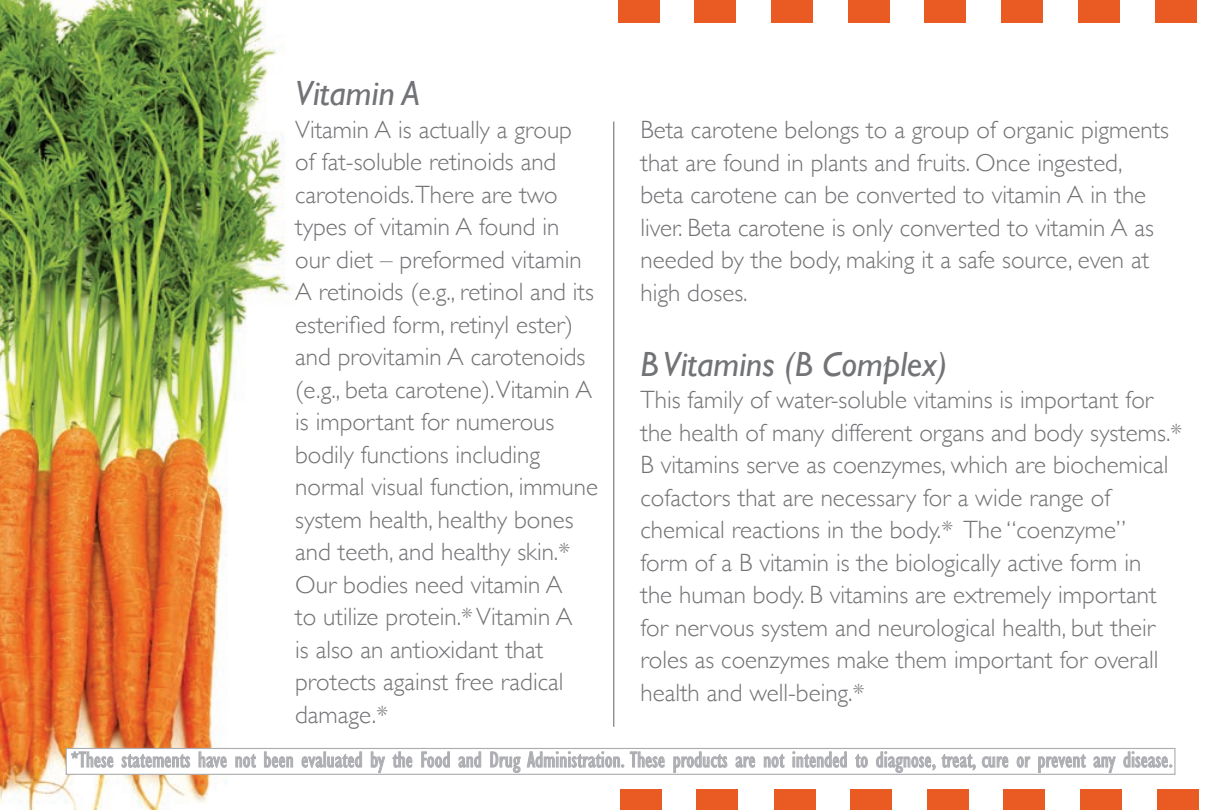
<style>
.page{position:relative;width:1215px;height:810px;background:#fff}
.page>*{position:absolute;margin:0;border:0;box-sizing:border-box;transform-origin:0 0}
.t1{font:italic 35px "Gill Sans";color:#727376}
.t2{font:300 25px/32.5px "Gill Sans";color:#727376}
.t3{font:condensed 22.75px "Gill Sans Std";color:#adaeb2}
</style>
<div class="page">
<img style="left:0;top:0;width:292px;height:810px">
<div style="left:620px;top:790px;width:42px;height:20px;background:#ea5b24"></div>
<div style="left:696px;top:790px;width:42px;height:20px;background:#ea5b24"></div>
<div style="left:774px;top:790px;width:42px;height:20px;background:#ea5b24"></div>
<div style="left:850px;top:790px;width:42px;height:20px;background:#ea5b24"></div>
<div style="left:927px;top:790px;width:42px;height:20px;background:#ea5b24"></div>
<div style="left:1003px;top:790px;width:42px;height:20px;background:#ea5b24"></div>
<div style="left:1081px;top:790px;width:41px;height:20px;background:#ea5b24"></div>
<div style="left:1157px;top:790px;width:42px;height:20px;background:#ea5b24"></div>
<div style="left:618px;top:0;width:41px;height:22px;background:#ea5b24"></div>
<div style="left:694px;top:0;width:42px;height:22px;background:#ea5b24"></div>
<div style="left:772px;top:0;width:41px;height:22px;background:#ea5b24"></div>
<div style="left:848px;top:0;width:42px;height:22px;background:#ea5b24"></div>
<div style="left:924px;top:0;width:42px;height:22px;background:#ea5b24"></div>
<div style="left:1001px;top:0;width:42px;height:22px;background:#ea5b24"></div>
<div style="left:1078px;top:0;width:42px;height:22px;background:#ea5b24"></div>
<div style="left:1155px;top:0;width:42px;height:22px;background:#ea5b24"></div>
<div style="left:66px;top:748px;width:1109px;height:26px;background:#fff"></div>
<svg style="left:71px;top:751px;width:43px;height:17px"></svg>
<svg style="left:121px;top:754px;width:69px;height:14px"></svg>
<svg style="left:199px;top:751px;width:28px;height:17px"></svg>
<svg style="left:235px;top:754px;width:21px;height:14px"></svg>
<svg style="left:264px;top:751px;width:29px;height:17px"></svg>
<svg style="left:302px;top:751px;width:60px;height:17px"></svg>
<svg style="left:371px;top:751px;width:14px;height:22px"></svg>
<svg style="left:392px;top:751px;width:20px;height:17px"></svg>
<svg style="left:421px;top:751px;width:29px;height:17px"></svg>
<svg style="left:458px;top:751px;width:23px;height:17px"></svg>
<svg style="left:490px;top:751px;width:31px;height:22px"></svg>
<svg style="left:527px;top:751px;width:97px;height:17px"></svg>
<svg style="left:630px;top:751px;width:35px;height:17px"></svg>
<svg style="left:673px;top:751px;width:54px;height:22px"></svg>
<svg style="left:735px;top:756px;width:20px;height:12px"></svg>
<svg style="left:764px;top:754px;width:21px;height:14px"></svg>
<svg style="left:793px;top:751px;width:54px;height:17px"></svg>
<div style="left:861px;top:756px;width:7px;height:12px;border:1px solid #adaeb2;border-radius:50%"></div>
<svg style="left:855px;top:754px;width:11px;height:14px"></svg>
<svg style="left:876px;top:751px;width:100px;height:22px"></svg>
<svg style="left:982px;top:756px;width:26px;height:12px"></svg>
<div style="left:1017px;top:756px;width:7px;height:12px;border:1px solid #adaeb2;border-radius:50%"></div>
<svg style="left:1019px;top:756px;width:11px;height:12px"></svg>
<svg style="left:1038px;top:754px;width:48px;height:19px"></svg>
<svg style="left:1093px;top:756px;width:23px;height:17px"></svg>
<svg style="left:1123px;top:751px;width:49px;height:17px"></svg>
<div style="left:66px;top:748px;width:1110px;height:27px;border:1px solid #adaeb2"></div>
<hr style="left:613px;top:122px;width:1px;height:605px;background:#636366">
<p class="t1" style="left:295px;top:73px;width:126px">Vitamin A</p>
<p class="t2" style="left:295px;top:112px;width:304px">Vitamin A is actually a group<br>of fat-soluble retinoids and carotenoids.There are two types of vitamin A found in our diet – preformed vitamin<br>A retinoids (e.g., retinol and its esterified form, retinyl ester) and provitamin A carotenoids (e.g., beta carotene).Vitamin A is important for numerous bodily functions including normal visual function, immune system health, healthy bones and teeth, and healthy skin.*<br>Our bodies need vitamin A<br>to utilize protein.* Vitamin A</p>
<p class="t2" style="left:295px;top:632px;width:270px">is also an antioxidant that protects against free radical damage.*</p>
<p class="t2" style="left:641px;top:113px;width:530px">Beta carotene belongs to a group of organic pigments that are found in plants and fruits. Once ingested, beta carotene can be converted to vitamin A in the liver. Beta carotene is only converted to vitamin A as needed by the body, making it a safe source, even at high doses.</p>
<p class="t1" style="left:641px;top:344px;width:308px">B Vitamins (B Complex)</p>
<p class="t2" style="left:641px;top:383px;width:543px">This family of water-soluble vitamins is important for the health of many different organs and body systems.* B vitamins serve as coenzymes, which are biochemical cofactors that are necessary for a wide range of chemical reactions in the body.* The “coenzyme”<br>form of a B vitamin is the biologically active form in<br>the human body. B vitamins are extremely important for nervous system and neurological health, but their roles as coenzymes make them important for overall health and well-being.*</p>
<p class="t3" style="left:71px;top:747px;width:1104px">*These statements have not been evaluated by the Food and Drug Administration. These products are not intended to diagnose, treat, cure or prevent any disease.</p>
</div>
